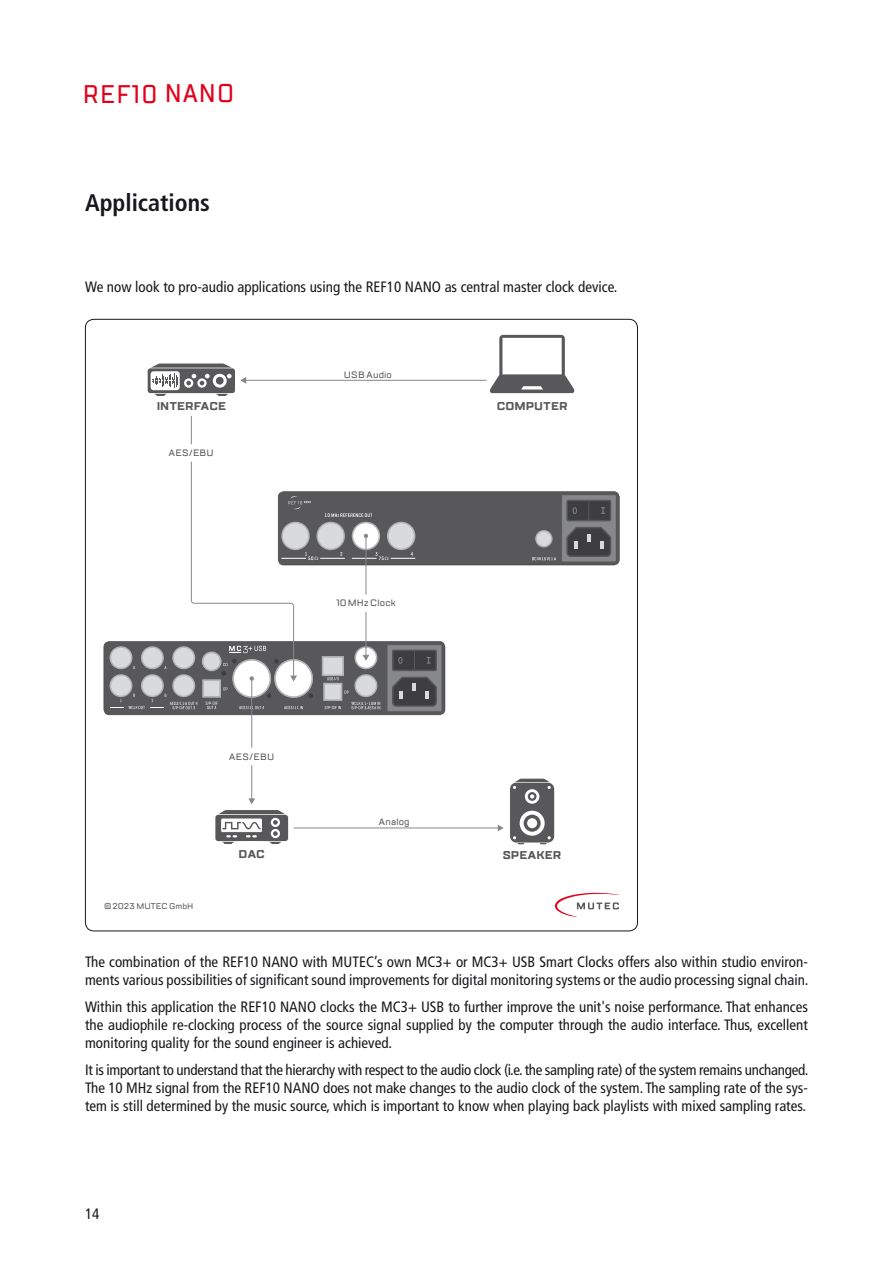
<style>
.page{position:relative;width:893px;height:1263px;background:#fff}
.page>*{position:absolute;margin:0;border:0;box-sizing:border-box;transform-origin:0 0}
.t1{font:500 25.5px "TT Lakes Condensed";letter-spacing:.05em;color:#e2001a}
.t2{font:700 condensed 24px "Frutiger LT Pro";color:#1a171c}
.t3{font:condensed 15px/18px "Frutiger LT Pro";color:#1a171c;text-align:justify}
.t4{font:700 11.25px "TT Lakes";letter-spacing:.02em;color:#58585a}
.t5{font:500 9.3px "TT Lakes";letter-spacing:.02em;color:#58585a}
.t6{font:500 8.25px "TT Lakes";color:#58585a}
</style>
<div class="page">
<div style="left:148px;top:368px;width:87px;height:25px;background:#58585a;border-radius:3px"></div>
<svg style="left:154px;top:394px;width:13px;height:2px"></svg>
<svg style="left:216px;top:394px;width:12px;height:2px"></svg>
<div style="left:151px;top:371px;width:29px;height:19px;background:#fff;border-radius:3px"></div>
<svg style="left:151px;top:363px;width:81px;height:25px"></svg>
<div style="left:215px;top:815px;width:73px;height:26px;background:#58585a;border-radius:3px"></div>
<svg style="left:218px;top:810px;width:67px;height:34px"></svg>
<div style="left:510px;top:783px;width:44px;height:59px;background:#58585a;border-radius:6px"></div>
<svg style="left:513px;top:779px;width:38px;height:65px"></svg>
<svg style="left:490px;top:335px;width:85px;height:58px"></svg>
<hr style="left:245px;top:380px;width:242px;height:1px;background:#87888a">
<svg style="left:240px;top:377px;width:6px;height:7px"></svg>
<svg style="left:191px;top:416px;width:175px;height:225px"></svg>
<hr style="left:294px;top:828px;width:205px;height:1px;background:#87888a">
<svg style="left:498px;top:825px;width:6px;height:6px"></svg>
<svg style="left:104px;top:641px;width:341px;height:74px;background:#808082"></svg>
<hr style="left:251px;top:678px;width:1px;height:70px;background:#87888a">
<hr style="left:251px;top:765px;width:1px;height:35px;background:#87888a">
<svg style="left:248px;top:798px;width:7px;height:6px"></svg>
<svg style="left:555px;top:893px;width:64px;height:24px"></svg>
<svg style="left:278px;top:491px;width:342px;height:74px;background:#69696b"></svg>
<h1 class="t1" style="left:83px;top:78px;width:153px">REF10 NANO</h1>
<h2 class="t2" style="left:85px;top:188px;width:126px">Applications</h2>
<p class="t3" style="left:85px;top:278px;width:532px">We now look to pro-audio applications using the REF10 NANO as central master clock device.</p>
<p class="t4" style="left:157px;top:399px;width:71px">INTERFACE</p>
<p class="t5" style="left:169px;top:447px;width:46px">AES/EBU</p>
<p class="t5" style="left:229px;top:750px;width:46px">AES/EBU</p>
<p class="t5" style="left:344px;top:368px;width:50px">USB Audio</p>
<p class="t5" style="left:336px;top:597px;width:61px">10MHz Clock</p>
<p class="t5" style="left:379px;top:816px;width:32px">Analog</p>
<p class="t4" style="left:497px;top:399px;width:72px">COMPUTER</p>
<p class="t6" style="left:104px;top:901px;width:91px">© 2023 MUTEC GmbH</p>
<p class="t4" style="left:239px;top:847px;width:28px">DAC</p>
<p class="t4" style="left:503px;top:848px;width:60px">SPEAKER</p>
<p class="t3" style="left:85px;top:953px;width:724px">The combination of the REF10 NANO with MUTEC’s own MC3+ or MC3+ USB Smart Clocks offers also within studio environ&shy;ments various possibilities of significant sound improvements for digital monitoring systems or the audio processing signal chain.</p>
<p class="t3" style="left:85px;top:998px;width:724px">Within this application the REF10 NANO clocks the MC3+ USB to further improve the unit's noise performance. That enhances the audiophile re-clocking process of the source signal supplied by the computer through the audio interface. Thus, excellent monitoring quality for the sound engineer is achieved.</p>
<p class="t3" style="left:85px;top:1061px;width:724px">It is important to understand that the hierarchy with respect to the audio clock (i.e. the sampling rate) of the system remains unchanged.<br>The 10 MHz signal from the REF10 NANO does not make changes to the audio clock of the system. The sampling rate of the sys&shy;tem is still determined by the music source, which is important to know when playing back playlists with mixed sampling rates.</p>
<p class="t3" style="left:85px;top:1205px;width:16px">14</p>
</div>
